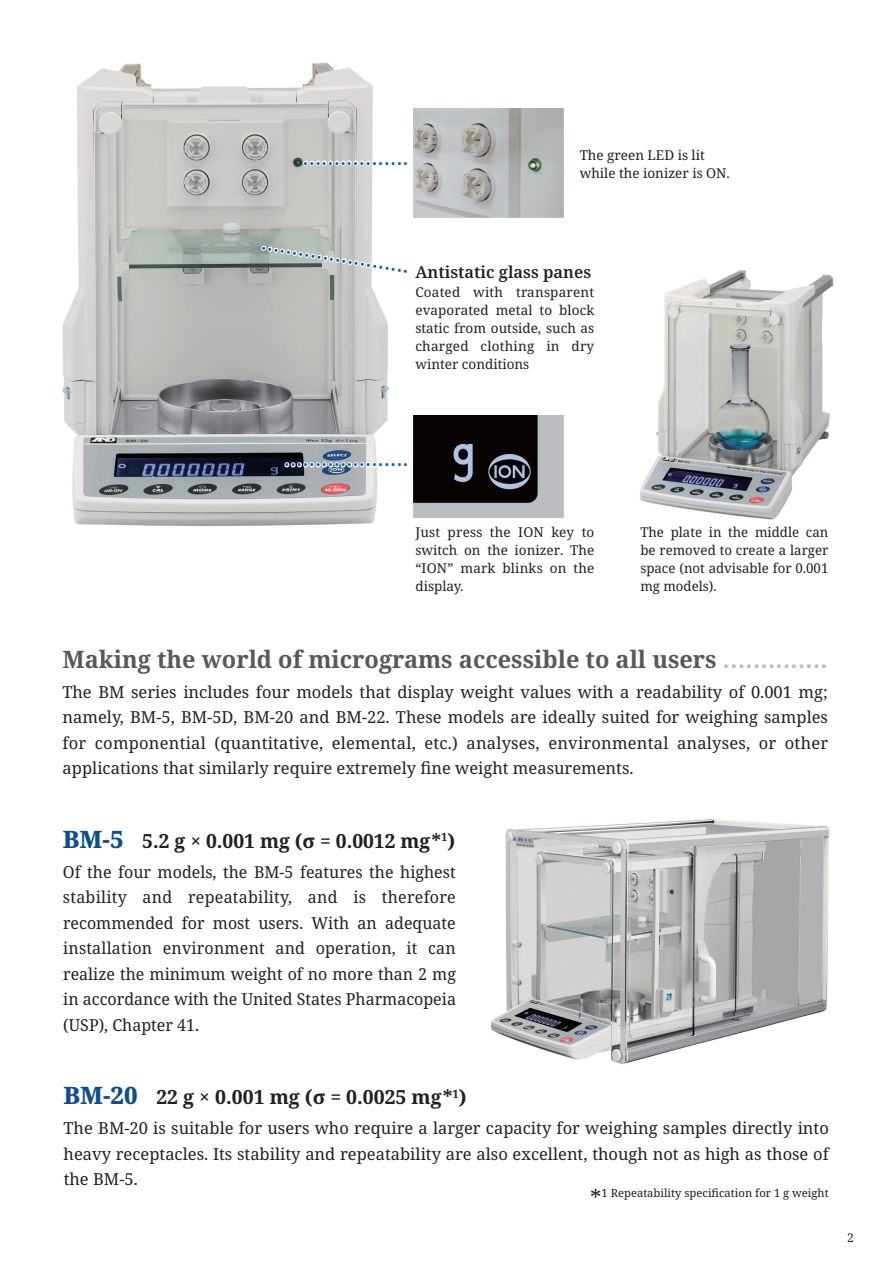
<style>
.page{position:relative;width:893px;height:1263px;background:#fff}
.page>*{position:absolute;margin:0;border:0;box-sizing:border-box;transform-origin:0 0}
.t1{font:700 24px "Noto Serif";color:#57585a}
.t2{font:700 19.5px "Noto Serif";color:#231f20}
.t3{font:16.5px/25.5px "Noto Serif";color:#231f20;text-align:justify}
.t4{font:600 16.5px "Noto Serif";color:#231f20}
.t5{font:13.5px/18px "Noto Serif";color:#231f20;text-align:justify}
.t6{font:12px "Noto Serif";color:#231f20}
.t7{font:11.25px "Noto Serif";color:#231f20}
.s1{color:#bcbdc0}
.s2{font-weight:800;font-size:24px;color:#0f4d91}
.s3{font-size:22.5px}
</style>
<div class="page">
<img style="left:491px;top:819px;width:339px;height:246px">
<img style="left:640px;top:270px;width:194px;height:250px">
<img style="left:62px;top:62px;width:355px;height:465px">
<img style="left:414px;top:108px;width:150px;height:110px">
<img style="left:414px;top:415px;width:150px;height:102px">
<svg style="left:301px;top:159px;width:109px;height:9px"></svg>
<svg style="left:283px;top:460px;width:127px;height:9px"></svg>
<svg style="left:260px;top:220px;width:150px;height:56px"></svg>
<p class="t5" style="left:580px;top:147px;width:152px">The green LED is lit while the ionizer is ON.</p>
<p class="t4" style="left:415px;top:260px;width:177px">Antistatic glass panes</p>
<p class="t5" style="left:415px;top:284px;width:180px">Coated with transparent evaporated metal to block static from outside, such as charged clothing in dry winter conditions</p>
<p class="t5" style="left:415px;top:523px;width:180px">Just press the ION key to switch on the ionizer. The “ION” mark blinks on the display.</p>
<p class="t5" style="left:640px;top:523px;width:190px">The plate in the middle can be removed to create a larger space (not advisable for 0.001 mg models).</p>
<h1 class="t1" style="left:62px;top:642px;width:767px">Making the world of micrograms accessible to all users <span class="s1">..............</span></h1>
<p class="t3" style="left:62px;top:679px;width:767px">The BM series includes four models that display weight values with a readability of 0.001 mg; namely, BM-5, BM-5D, BM-20 and BM-22. These models are ideally suited for weighing samples for componential (quantitative, elemental, etc.) analyses, environmental analyses, or other applications that similarly require extremely fine weight measurements.</p>
<p class="t2" style="left:63px;top:827px;width:394px"><span class="s2">BM-5</span> 5.2 g × 0.001 mg (σ = 0.0012 mg*<sup>1</sup>)</p>
<p class="t3" style="left:63px;top:859px;width:395px">Of the four models, the BM-5 features the highest stability and repeatability, and is therefore recommended for most users. With an adequate installation environment and operation, it can realize the minimum weight of no more than 2 mg in accordance with the United States Pharmacopeia (USP), Chapter 41.</p>
<p class="t2" style="left:63px;top:1083px;width:405px"><span class="s2">BM-20</span> 22 g × 0.001 mg (σ = 0.0025 mg*<sup>1</sup>)</p>
<p class="t3" style="left:64px;top:1116px;width:767px">The BM-20 is suitable for users who require a larger capacity for weighing samples directly into heavy receptacles. Its stability and repeatability are also excellent, though not as high as those of the BM-5.</p>
<p class="t7" style="left:590px;top:1185px;width:240px"><span class="s3">*</span>1 Repeatability specification for 1 g weight</p>
<p class="t6" style="left:847px;top:1229px;width:8px">2</p>
</div>
